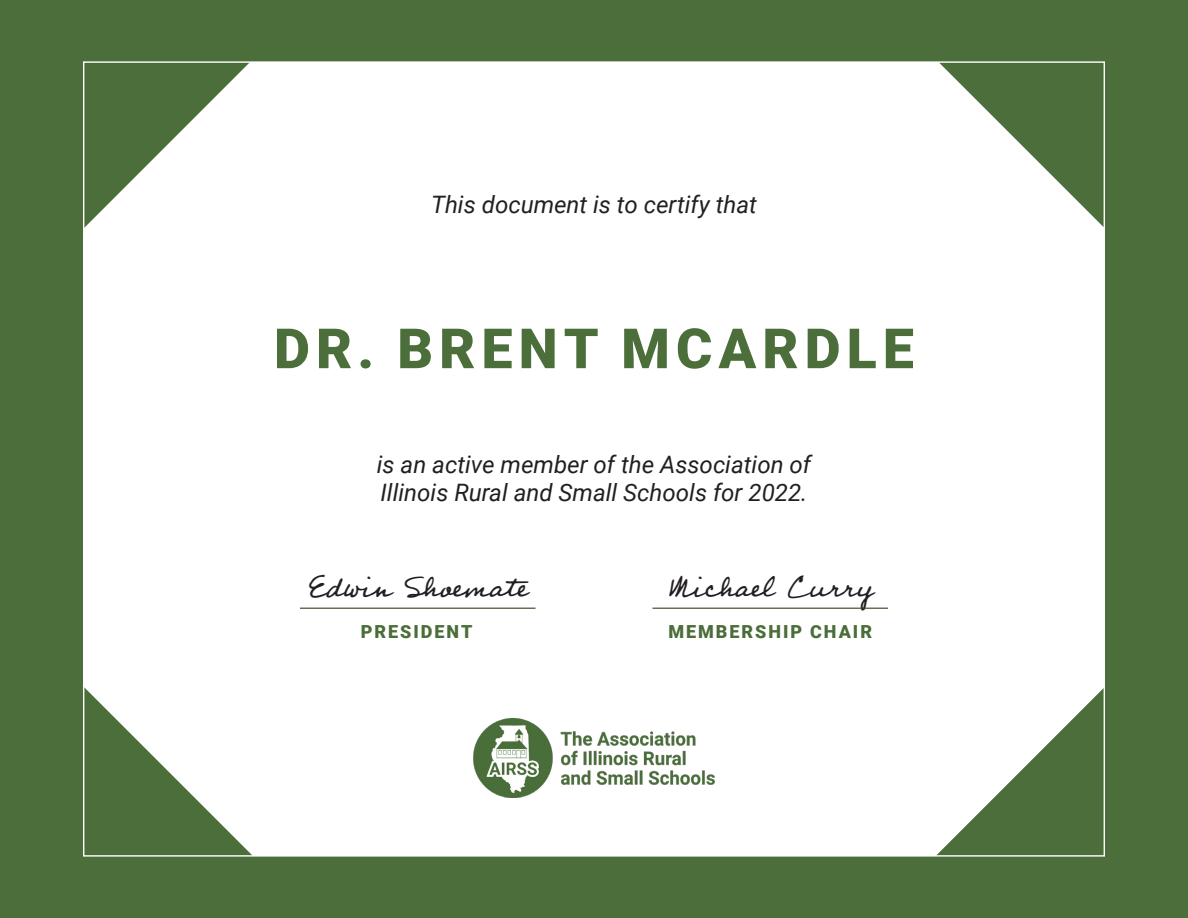
<style>
.page{position:relative;width:1188px;height:918px;background:#4c6e3a}
.page>*{position:absolute;margin:0;border:0;box-sizing:border-box;transform-origin:0 0}
.t1{font:900 55.5px "Roboto";letter-spacing:.11em;color:#4b6e3a}
.t2{font:36px "Professor";color:#231f20}
.t3{font:italic 24px/28.8px "Roboto";color:#231f20}
.t4{font:900 18px "Roboto";letter-spacing:.11em;color:#4b6d39}
</style>
<div class="page">
<div style="left:84px;top:62px;width:1020px;height:794px;background:#fff"></div>
<svg style="left:85px;top:63px;width:164px;height:164px;fill:#4c6e3a"></svg>
<svg style="left:85px;top:607px;width:230px;height:248px"></svg>
<svg style="left:939px;top:63px;width:164px;height:164px"></svg>
<svg style="left:874px;top:607px;width:229px;height:248px"></svg>
<img style="left:474px;top:719px;width:240px;height:79px">
<hr style="left:300px;top:608px;width:236px;height:1px;background:#3e461a">
<hr style="left:652px;top:608px;width:236px;height:1px;background:#3e461a">
<p class="t3" style="left:431px;top:189px;width:327px">This document is to certify that</p>
<p class="t1" style="left:274px;top:310px;width:641px">DR. BRENT MCARDLE</p>
<p class="t3" style="left:377px;top:449px;width:436px">is an active member of the Association of<br>Illinois Rural and Small Schools for 2022.</p>
<h2 class="t2" style="left:308px;top:563px;width:221px">Edwin Shoemate</h2>
<h2 class="t2" style="left:668px;top:563px;width:207px">Michael Curry</h2>
<p class="t4" style="left:361px;top:619px;width:113px">PRESIDENT</p>
<p class="t4" style="left:668px;top:619px;width:205px">MEMBERSHIP CHAIR</p>
</div>
